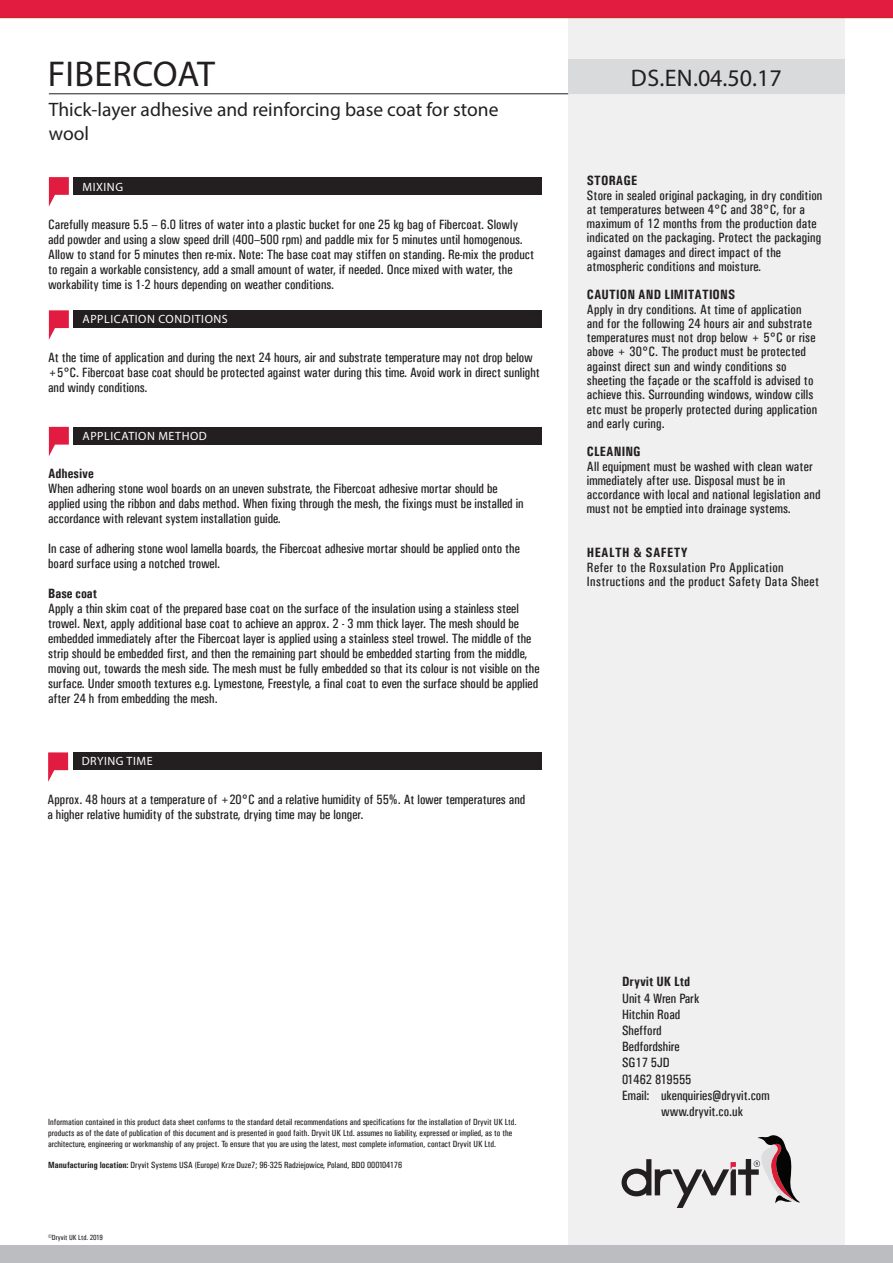
<style>
.page{position:relative;width:893px;height:1263px;background:#fff}
.page>*{position:absolute;margin:0;border:0;box-sizing:border-box;transform-origin:0 0}
.t1{font:36px "Myriad Pro";letter-spacing:.01em;color:#231f20}
.t2{font:24px "Myriad Pro";color:#231f20}
.t3{font:19.5px/23.4px "Myriad Pro";color:#231f20}
.t4{font:13.5px/14.2px "Univers Condensed";color:#231f20}
.t5{font:700 13.5px "Univers Condensed";letter-spacing:.01em;color:#231f20}
.t6{font:13.5px/14.7px "Univers Condensed";letter-spacing:.025em;color:#231f20}
.t7{font:12px "Myriad Pro";letter-spacing:.045em;color:#fff}
.t8{font:9px/10.8px "Univers Condensed";color:#231f20}
.t9{font:7.5px "Univers Condensed";color:#231f20}
.s1{font-weight:700}
</style>
<div class="page">
<div style="left:568px;top:0;width:277px;height:1263px;background:#f0f0f1"></div>
<hr style="left:49px;top:93px;width:519px;height:1px;background:#231f20">
<div style="left:0;top:0;width:893px;height:18px;background:#e11c40"></div>
<div style="left:0;top:1245px;width:893px;height:18px;background:#bcbdc0"></div>
<div style="left:568px;top:59px;width:277px;height:35px;background:#d9dadc"></div>
<div style="left:73px;top:177px;width:469px;height:18px;background:#231f20"></div>
<svg style="left:49px;top:177px;width:20px;height:29px"></svg>
<div style="left:73px;top:310px;width:469px;height:18px;background:#231f20"></div>
<svg style="left:49px;top:310px;width:20px;height:30px"></svg>
<div style="left:73px;top:427px;width:469px;height:18px;background:#231f20"></div>
<svg style="left:49px;top:427px;width:20px;height:29px"></svg>
<div style="left:73px;top:752px;width:468px;height:18px;background:#231f20"></div>
<svg style="left:48px;top:752px;width:20px;height:30px"></svg>
<svg style="left:622px;top:1135px;width:178px;height:73px"></svg>
<h1 class="t1" style="left:48px;top:52px;width:169px">FIBERCOAT</h1>
<h3 class="t3" style="left:49px;top:98px;width:451px">Thick-layer adhesive and reinforcing base coat for stone wool</h3>
<p class="t7" style="left:83px;top:179px;width:42px">MIXING</p>
<p class="t4" style="left:48px;top:217px;width:487px;line-height:15px">Carefully measure 5.5 – 6.0 litres of water into a plastic bucket for one 25 kg bag of Fibercoat. Slowly add powder and using a slow speed drill (400–500 rpm) and paddle mix for 5 minutes until homogenous.<br>Allow to stand for 5 minutes then re-mix. Note: The base coat may stiffen on standing. Re-mix the product to regain a workable consistency, add a small amount of water, if needed. Once mixed with water, the workability time is 1-2 hours depending on weather conditions.</p>
<p class="t7" style="left:83px;top:312px;width:147px">APPLICATION CONDITIONS</p>
<p class="t4" style="left:48px;top:350px;width:493px;line-height:15px">At the time of application and during the next 24 hours, air and substrate temperature may not drop below +5°C. Fibercoat base coat should be protected against water during this time. Avoid work in direct sunlight and windy conditions.</p>
<p class="t7" style="left:83px;top:428px;width:126px">APPLICATION METHOD</p>
<p class="t5" style="left:48px;top:465px;width:47px">Adhesive</p>
<p class="t4" style="left:48px;top:481px;width:477px;line-height:15px">When adhering stone wool boards on an uneven substrate, the Fibercoat adhesive mortar should be applied using the ribbon and dabs method. When fixing through the mesh, the fixings must be installed in accordance with relevant system installation guide.</p>
<p class="t4" style="left:48px;top:541px;width:473px;line-height:15px">In case of adhering stone wool lamella boards, the Fibercoat adhesive mortar should be applied onto the board surface using a notched trowel.</p>
<p class="t5" style="left:48px;top:585px;width:51px">Base coat</p>
<p class="t4" style="left:48px;top:601px;width:493px;line-height:15px">Apply a thin skim coat of the prepared base coat on the surface of the insulation using a stainless steel trowel. Next, apply additional base coat to achieve an approx. 2 - 3 mm thick layer. The mesh should be embedded immediately after the Fibercoat layer is applied using a stainless steel trowel. The middle of the strip should be embedded first, and then the remaining part should be embedded starting from the middle, moving out, towards the mesh side. The mesh must be fully embedded so that its colour is not visible on the surface. Under smooth textures e.g. Lymestone, Freestyle, a final coat to even the surface should be applied after 24 h from embedding the mesh.</p>
<p class="t7" style="left:82px;top:754px;width:72px">DRYING TIME</p>
<p class="t4" style="left:47px;top:792px;width:479px;line-height:15px">Approx. 48 hours at a temperature of +20°C and a relative humidity of 55%. At lower temperatures and a higher relative humidity of the substrate, drying time may be longer.</p>
<h2 class="t2" style="left:631px;top:63px;width:152px">DS.EN.04.50.17</h2>
<p class="t5" style="left:587px;top:173px;width:52px">STORAGE</p>
<p class="t4" style="left:587px;top:188px;width:237px">Store in sealed original packaging, in dry condition at temperatures between 4°C and 38°C, for a maximum of 12 months from the production date indicated on the packaging. Protect the packaging against damages and direct impact of the atmospheric conditions and moisture.</p>
<p class="t5" style="left:587px;top:287px;width:150px">CAUTION AND LIMITATIONS</p>
<p class="t4" style="left:587px;top:302px;width:232px">Apply in dry conditions. At time of application and for the following 24 hours air and substrate temperatures must not drop below + 5°C or rise above + 30°C. The product must be protected against direct sun and windy conditions so sheeting the façade or the scaffold is advised to achieve this. Surrounding windows, window cills etc must be properly protected during application and early curing.</p>
<p class="t5" style="left:587px;top:443px;width:55px">CLEANING</p>
<p class="t4" style="left:587px;top:459px;width:235px">All equipment must be washed with clean water immediately after use. Disposal must be in accordance with local and national legislation and must not be emptied into drainage systems.</p>
<p class="t5" style="left:587px;top:544px;width:102px">HEALTH &amp; SAFETY</p>
<p class="t6" style="left:587px;top:560px;width:234px">Refer to the Roxsulation Pro Application<br>Instructions and the product Safety Data Sheet</p>
<p class="t8" style="left:48px;top:1116px;width:470px">Information contained in this product data sheet conforms to the standard detail recommendations and specifications for the installation of Dryvit UK Ltd. products as of the date of publication of this document and is presented in good faith. Dryvit UK Ltd. assumes no liability, expressed or implied, as to the architecture, engineering or workmanship of any project. To ensure that you are using the latest, most complete information, contact Dryvit UK Ltd.</p>
<p class="t8" style="left:48px;top:1160px;width:355px"><span class="s1">Manufacturing location:</span> Dryvit Systems USA (Europe) Krze Duze7; 96-325 Radziejowice, Poland, BDO 000104176</p>
<p class="t9" style="left:48px;top:1233px;width:56px">©Dryvit UK Ltd. 2019</p>
<p class="t5" style="left:622px;top:973px;width:69px">Dryvit UK Ltd</p>
<p class="t4" style="left:622px;top:991px;width:79px">Unit 4 Wren Park</p>
<p class="t4" style="left:622px;top:1007px;width:60px">Hitchin Road</p>
<p class="t4" style="left:622px;top:1023px;width:41px">Shefford</p>
<p class="t4" style="left:622px;top:1039px;width:59px">Bedfordshire</p>
<p class="t4" style="left:622px;top:1055px;width:49px">SG17 5JD</p>
<p class="t4" style="left:622px;top:1072px;width:71px">01462 819555</p>
<p class="t4" style="left:622px;top:1088px;width:149px">Email: ukenquiries@dryvit.com</p>
<p class="t4" style="left:661px;top:1104px;width:84px">www.dryvit.co.uk</p>
</div>
